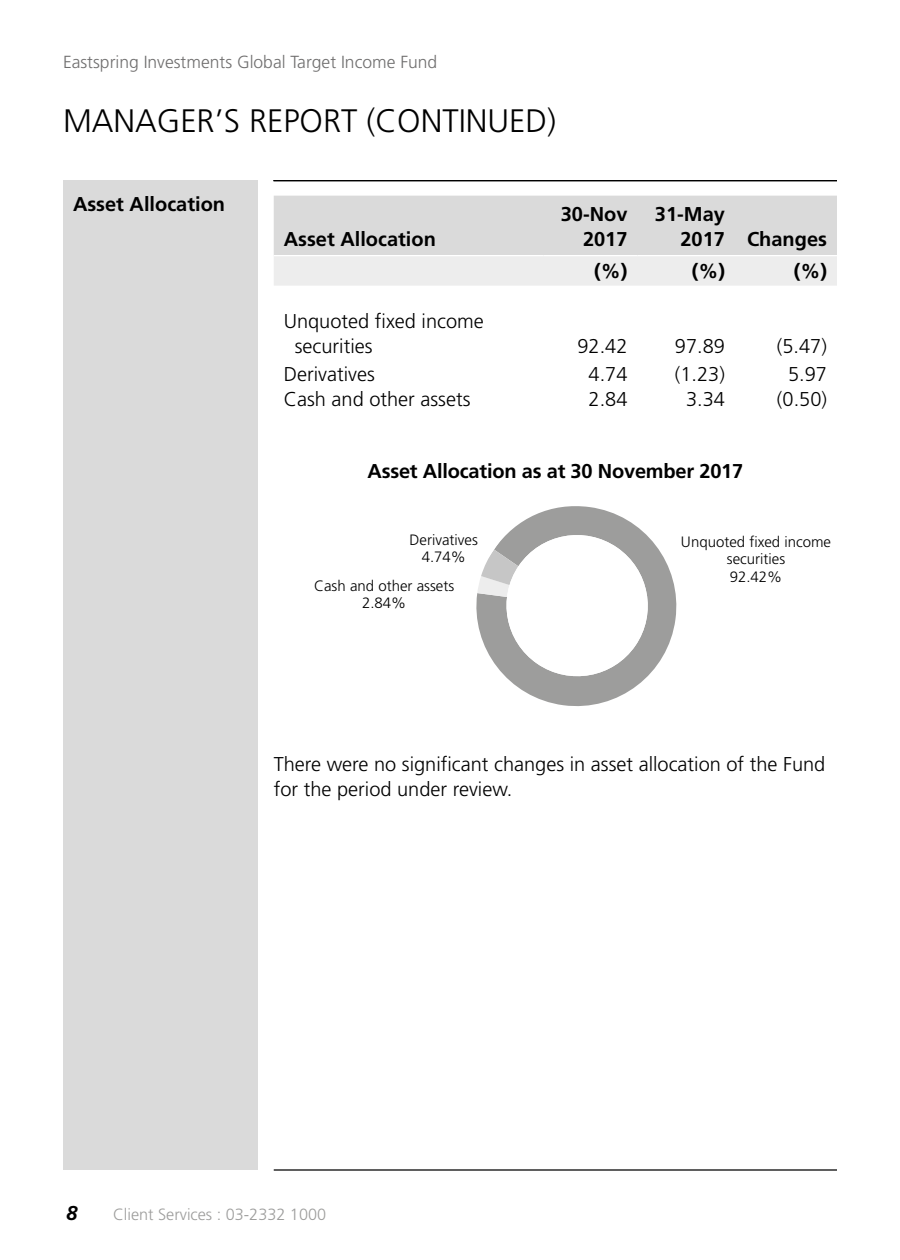
<style>
.page{position:relative;width:900px;height:1260px;background:#fff}
.page>*{position:absolute;margin:0;border:0;box-sizing:border-box;transform-origin:0 0}
.t1{font:300 32.5px "Frutiger";color:#000}
.t2{font:300 20px/25px "Frutiger";color:#000}
.t3{font:700 20px/25px "Frutiger";color:#000;text-align:right}
.t4{font:italic 700 20px "Frutiger";color:#000}
.t5{font:300 17.5px "Frutiger";color:#706f6f}
.t6{font:300 16.25px "Frutiger";color:#9d9d9c}
.t7{font:300 15px/17.5px "Frutiger";color:#000;text-align:center}
</style>
<div class="page">
<div style="left:63px;top:181px;width:195px;height:989px;background:#dadada"></div>
<hr style="left:274px;top:1169px;width:563px;height:2px;background:#000">
<svg style="left:274px;top:196px;width:563px;height:90px;background:#e0e0e0"></svg>
<hr style="left:274px;top:255px;width:270px;height:1px;background:#fff">
<hr style="left:544px;top:255px;width:94px;height:1px;background:#fff">
<hr style="left:638px;top:255px;width:97px;height:1px;background:#fff">
<hr style="left:735px;top:255px;width:102px;height:1px;background:#fff">
<hr style="left:273px;top:180px;width:564px;height:1px;background:#000">
<svg style="left:476px;top:506px;width:201px;height:201px"></svg>
<p class="t5" style="left:63px;top:52px;width:376px">Eastspring Investments Global Target Income Fund</p>
<h1 class="t1" style="left:63px;top:103px;width:495px">MANAGER’S REPORT (CONTINUED)</h1>
<p class="t3" style="left:73px;top:191px;width:154px">Asset Allocation</p>
<p class="t3" style="left:284px;top:226px;width:154px">Asset Allocation</p>
<p class="t2" style="left:295px;top:309px;width:190px;text-indent:-11px">Unquoted fixed income securities</p>
<p class="t3" style="left:561px;top:201px;width:68px">30-Nov<br>2017</p>
<p class="t3" style="left:681px;top:201px;width:148px;text-align:left;text-indent:-26px">31-May<br>2017 Changes</p>
<p class="t3" style="left:594px;top:258px;width:35px">(%)</p>
<p class="t3" style="left:692px;top:258px;width:35px">(%)</p>
<p class="t3" style="left:794px;top:258px;width:35px">(%)</p>
<p class="t2" style="left:577px;top:334px;width:52px">92.42</p>
<p class="t2" style="left:675px;top:334px;width:52px">97.89</p>
<p class="t2" style="left:777px;top:334px;width:52px">(5.47)</p>
<p class="t2" style="left:284px;top:361px;width:93px">Derivatives</p>
<p class="t2" style="left:589px;top:361px;width:40px">4.74</p>
<p class="t2" style="left:675px;top:361px;width:52px">(1.23)</p>
<p class="t2" style="left:788px;top:361px;width:40px">5.97</p>
<p class="t2" style="left:284px;top:386px;width:188px">Cash and other assets</p>
<p class="t2" style="left:589px;top:386px;width:40px">2.84</p>
<p class="t2" style="left:686px;top:386px;width:40px">3.34</p>
<p class="t2" style="left:777px;top:386px;width:52px">(0.50)</p>
<p class="t3" style="left:367px;top:459px;width:377px">Asset Allocation as at 30 November 2017</p>
<p class="t7" style="left:410px;top:531px;width:70px">Derivatives<br>4.74%</p>
<p class="t7" style="left:681px;top:533px;width:152px">Unquoted fixed income securities<br>92.42%</p>
<p class="t7" style="left:314px;top:577px;width:142px">Cash and other assets<br>2.84%</p>
<p class="t2" style="left:274px;top:751px;width:553px">There were no significant changes in asset allocation of the Fund for the period under review.</p>
<p class="t4" style="left:66px;top:1201px;width:13px">8</p>
<p class="t6" style="left:113px;top:1205px;width:215px">Client Services : 03-2332 1000</p>
</div>
